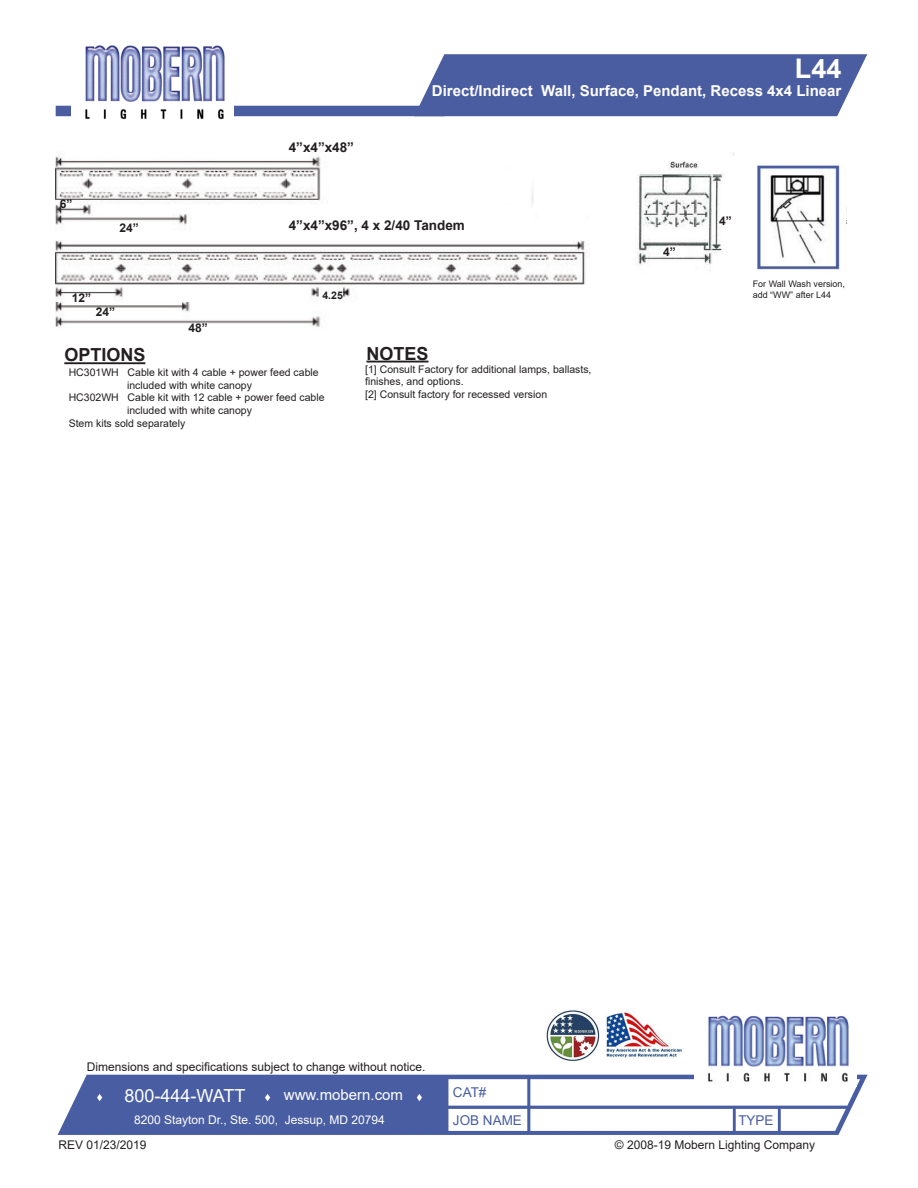
<style>
.page{position:relative;width:918px;height:1188px;background:#fff}
.page>*{position:absolute;margin:0;border:0;box-sizing:border-box;transform-origin:0 0}
.t1{font:700 27px "Arial";color:#fff}
.t2{font:18px "Arial";color:#fff}
._8pt_bullets{font:700 18px "Arial";color:#231f20}
.t3{font:700 15px "Arial";color:#fff}
.t4{font:15px "Arial";color:#fff}
.t5{font:700 13.5px "Arial";color:#231f20}
.t6{font:13.5px "Arial";color:#495da2}
.t7{font:12px "Arial";color:#231f20}
.t8{font:12px "Arial";color:#fff}
.t9{font:700 12px "Arial";color:#231f20}
.t10{font:10.5px/12.6px "Arial";color:#231f20}
.t11{font:700 10.5px "Arial";color:#231f20}
.t12{font:9px/10.8px "Arial";color:#231f20}
</style>
<div class="page">
<svg style="left:413px;top:54px;width:455px;height:63px;background:#5a6aa8"></svg>
<div style="left:56px;top:106px;width:388px;height:10px;background:#4b5da1"></div>
<img style="left:71px;top:45px;width:162px;height:75px">
<svg style="left:58px;top:1075px;width:810px;height:60px;fill:#495da2"></svg>
<img style="left:695px;top:1015px;width:162px;height:72px">
<svg style="left:97px;top:1094px;width:5px;height:7px"></svg>
<svg style="left:265px;top:1094px;width:5px;height:7px"></svg>
<svg style="left:417px;top:1094px;width:5px;height:7px"></svg>
<hr style="left:64px;top:362px;width:81px;height:2px;background:#231f20">
<hr style="left:366px;top:361px;width:62px;height:2px;background:#231f20">
<img style="left:56px;top:156px;width:530px;height:171px">
<img style="left:636px;top:153px;width:98px;height:118px">
<img style="left:757px;top:163px;width:85px;height:107px">
<img style="left:546px;top:1010px;width:136px;height:51px">
<p class="t9" style="left:60px;top:195px;width:14px">6”</p>
<p class="t9" style="left:72px;top:289px;width:21px">12”</p>
<p class="t5" style="left:289px;top:138px;width:67px">4”x4”x48”</p>
<p class="t1" style="left:795px;top:50px;width:48px">L44</p>
<p class="t3" style="left:432px;top:80px;width:411px">Direct/Indirect Wall, Surface, Pendant, Recess 4x4 Linear</p>
<p class="t9" style="left:120px;top:219px;width:21px">24”</p>
<p class="t5" style="left:289px;top:216px;width:178px">4”x4”x96”, 4 x 2/40 Tandem</p>
<p class="t11" style="left:322px;top:288px;width:27px">4.25”</p>
<p class="t9" style="left:663px;top:244px;width:14px">4”</p>
<p class="t9" style="left:719px;top:213px;width:14px">4”</p>
<p class="t12" style="left:753px;top:278px;width:94px">For Wall Wash version, add “WW” after L44</p>
<p class="t9" style="left:96px;top:304px;width:21px">24”</p>
<p class="t9" style="left:189px;top:320px;width:21px">48”</p>
<p class="_8pt_bullets" style="left:64px;top:342px;width:83px">OPTIONS</p>
<p class="_8pt_bullets" style="left:366px;top:341px;width:64px">NOTES</p>
<p class="t10" style="left:127px;top:366px;width:193px;text-indent:-58px">HC301WH Cable kit with 4 cable + power feed cable included with white canopy</p>
<p class="t10" style="left:127px;top:391px;width:199px;text-indent:-58px">HC302WH Cable kit with 12 cable + power feed cable included with white canopy</p>
<p class="t10" style="left:365px;top:363px;width:228px">[1] Consult Factory for additional lamps, ballasts, finishes, and options.</p>
<p class="t10" style="left:365px;top:388px;width:184px">[2] Consult factory for recessed version</p>
<p class="t10" style="left:69px;top:417px;width:118px">Stem kits sold separately</p>
<p class="t7" style="left:87px;top:1059px;width:340px">Dimensions and specifications subject to change without notice.</p>
<p class="t2" style="left:124px;top:1083px;width:123px">800-444-WATT</p>
<p class="t4" style="left:284px;top:1084px;width:121px">www.mobern.com</p>
<p class="t6" style="left:453px;top:1082px;width:35px">CAT#</p>
<p class="t6" style="left:453px;top:1110px;width:71px">JOB NAME</p>
<p class="t6" style="left:738px;top:1110px;width:37px">TYPE</p>
<p class="t7" style="left:615px;top:1136px;width:202px">© 2008-19 Mobern Lighting Company</p>
<p class="t8" style="left:134px;top:1112px;width:252px">8200 Stayton Dr., Ste. 500, Jessup, MD 20794</p>
<p class="t7" style="left:59px;top:1136px;width:90px">REV 01/23/2019</p>
</div>
